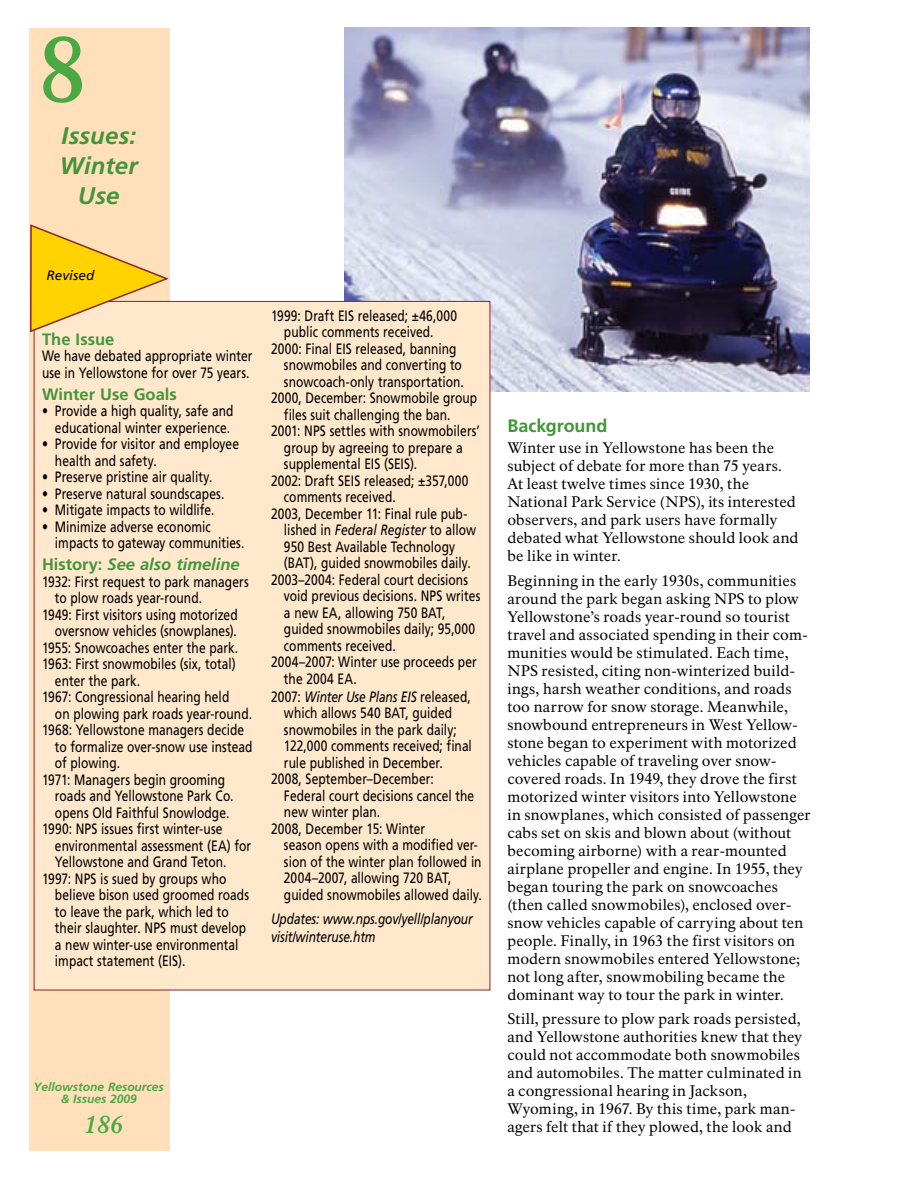
<style>
.page{position:relative;width:918px;height:1188px;background:#fff}
.page>*{position:absolute;margin:0;border:0;box-sizing:border-box;transform-origin:0 0}
.t1{font:700 90px "NPS Rawlinson OT";color:#4aa942}
.t2{font:italic 700 24px/30px "Frutiger LT Std";letter-spacing:.01em;color:#439539;text-align:center}
.t3{font:italic 700 24px "NPS Rawlinson OT";color:#4aa942}
.t4{font:700 18px "Frutiger LT Std";letter-spacing:-.005em;color:#439539}
.t5{font:italic 700 16.5px "Frutiger LT Std";color:#439539}
.t6{font:700 16.5px "Frutiger LT Std";color:#439539}
.t7{font:15px/16.5px "Frutiger LT Std";letter-spacing:.005em;color:#000;scale:.8 1}
.t8{font:15px/18px "NPS Rawlinson OT";letter-spacing:.01em;color:#000}
.t9{font:italic 15px/18px "Frutiger LT Std";letter-spacing:-.01em;color:#000;scale:.8 1}
.t10{font:italic 13.5px "Frutiger LT Std";letter-spacing:.01em;color:#000}
.t11{font:italic 700 12px/12px "Frutiger LT Std";color:#4aa942;text-align:center}
.s1{font-style:normal}
.s2{font-style:italic}
</style>
<div class="page">
<div style="left:29px;top:28px;width:140px;height:1123px;background:#ffe0bb"></div>
<img style="left:345px;top:27px;width:465px;height:364px">
<div style="left:34px;top:301px;width:456px;height:689px;background:#ffe8cc"></div>
<svg style="left:30px;top:224px;width:139px;height:109px"></svg>
<h1 class="t1" style="left:38px;top:16px;width:51px">8</h1>
<h2 class="t2" style="left:60px;top:121px;width:79px">Issues:<br>Winter<br>Use</h2>
<p class="t10" style="left:46px;top:267px;width:50px">Revised</p>
<p class="t6" style="left:42px;top:329px;width:74px">The Issue</p>
<p class="t7" style="left:42px;top:348px;width:265px">We have debated appropriate winter use in Yellowstone for over 75 years.</p>
<p class="t6" style="left:42px;top:384px;width:136px">Winter Use Goals</p>
<p class="t7" style="left:42px;top:403px;width:241px;text-align:right">• Provide a high quality, safe and educational winter experience.</p>
<p class="t7" style="left:55px;top:436px;width:232px;text-indent:-13px">• Provide for visitor and employee health and safety.</p>
<p class="t7" style="left:42px;top:469px;width:215px">• Preserve pristine air quality.</p>
<p class="t7" style="left:42px;top:485px;width:230px">• Preserve natural soundscapes.</p>
<p class="t7" style="left:42px;top:502px;width:217px">• Mitigate impacts to wildlife.</p>
<p class="t7" style="left:55px;top:518px;width:238px;text-indent:-13px">• Minimize adverse economic impacts to gateway communities.</p>
<p class="t5" style="left:42px;top:555px;width:199px"><span class="s1">History:</span> See also timeline</p>
<p class="t7" style="left:42px;top:573px;width:260px">1932: First request to park managers</p>
<p class="t7" style="left:55px;top:590px;width:185px">to plow roads year-round.</p>
<p class="t7" style="left:42px;top:606px;width:246px">1949: First visitors using motorized</p>
<p class="t7" style="left:55px;top:623px;width:229px">oversnow vehicles (snowplanes).</p>
<p class="t7" style="left:42px;top:639px;width:247px">1955: Snowcoaches enter the park.</p>
<p class="t7" style="left:42px;top:656px;width:244px">1963: First snowmobiles (six, total)</p>
<p class="t7" style="left:55px;top:672px;width:108px">enter the park.</p>
<p class="t7" style="left:42px;top:689px;width:236px">1967: Congressional hearing held</p>
<p class="t7" style="left:55px;top:705px;width:248px">on plowing park roads year-round.</p>
<p class="t7" style="left:42px;top:722px;width:254px">1968: Yellowstone managers decide</p>
<p class="t7" style="left:55px;top:738px;width:249px">to formalize over-snow use instead</p>
<p class="t7" style="left:55px;top:755px;width:83px">of plowing.</p>
<p class="t7" style="left:42px;top:771px;width:231px">1971: Managers begin grooming</p>
<p class="t7" style="left:55px;top:788px;width:225px">roads and Yellowstone Park Co.</p>
<p class="t7" style="left:55px;top:804px;width:220px">opens Old Faithful Snowlodge.</p>
<p class="t7" style="left:42px;top:821px;width:227px">1990: NPS issues first winter-use</p>
<p class="t7" style="left:55px;top:837px;width:247px">environmental assessment (EA) for</p>
<p class="t7" style="left:55px;top:854px;width:216px">Yellowstone and Grand Teton.</p>
<p class="t7" style="left:42px;top:870px;width:232px">1997: NPS is sued by groups who</p>
<p class="t7" style="left:55px;top:887px;width:244px">believe bison used groomed roads</p>
<p class="t7" style="left:55px;top:903px;width:219px">to leave the park, which led to</p>
<p class="t7" style="left:55px;top:920px;width:241px">their slaughter. NPS must develop</p>
<p class="t7" style="left:55px;top:936px;width:231px">a new winter-use environmental</p>
<p class="t7" style="left:55px;top:953px;width:165px">impact statement (EIS).</p>
<p class="t7" style="left:271px;top:307px;width:234px">1999: Draft EIS released; ±46,000</p>
<p class="t7" style="left:284px;top:324px;width:189px">public comments received.</p>
<p class="t7" style="left:271px;top:340px;width:233px">2000: Final EIS released, banning</p>
<p class="t7" style="left:284px;top:357px;width:224px">snowmobiles and converting to</p>
<p class="t7" style="left:284px;top:373px;width:226px">snowcoach-only transportation.</p>
<p class="t7" style="left:271px;top:390px;width:259px">2000, December: Snowmobile group</p>
<p class="t7" style="left:284px;top:406px;width:210px">files suit challenging the ban.</p>
<p class="t7" style="left:271px;top:423px;width:263px">2001: NPS settles with snowmobilers’</p>
<p class="t7" style="left:284px;top:439px;width:225px">group by agreeing to prepare a</p>
<p class="t7" style="left:284px;top:456px;width:168px">supplemental EIS (SEIS).</p>
<p class="t7" style="left:271px;top:472px;width:248px">2002: Draft SEIS released; ±357,000</p>
<p class="t7" style="left:284px;top:489px;width:141px">comments received.</p>
<p class="t7" style="left:271px;top:505px;width:247px">2003, December 11: Final rule pub-</p>
<p class="t7" style="left:284px;top:522px;width:242px">lished in <span class="s2">Federal Register</span> to allow</p>
<p class="t7" style="left:284px;top:538px;width:215px">950 Best Available Technology</p>
<p class="t7" style="left:284px;top:555px;width:235px">(BAT), guided snowmobiles daily.</p>
<p class="t7" style="left:271px;top:571px;width:248px">2003–2004: Federal court decisions</p>
<p class="t7" style="left:284px;top:588px;width:247px">void previous decisions. NPS writes</p>
<p class="t7" style="left:284px;top:604px;width:203px">a new EA, allowing 750 BAT,</p>
<p class="t7" style="left:284px;top:621px;width:241px">guided snowmobiles daily; 95,000</p>
<p class="t7" style="left:284px;top:637px;width:141px">comments received.</p>
<p class="t7" style="left:271px;top:654px;width:259px">2004–2007: Winter use proceeds per</p>
<p class="t7" style="left:284px;top:670px;width:93px">the 2004 EA.</p>
<p class="t9" style="left:271px;top:687px;width:251px"><span class="s1">2007:</span> Winter Use Plans EIS <span class="s1">released,</span></p>
<p class="t7" style="left:284px;top:705px;width:212px">which allows 540 BAT, guided</p>
<p class="t7" style="left:284px;top:721px;width:218px">snowmobiles in the park daily;</p>
<p class="t7" style="left:284px;top:738px;width:236px">122,000 comments received; final</p>
<p class="t7" style="left:284px;top:754px;width:200px">rule published in December.</p>
<p class="t7" style="left:271px;top:771px;width:205px">2008, September–December:</p>
<p class="t7" style="left:284px;top:787px;width:239px">Federal court decisions cancel the</p>
<p class="t7" style="left:284px;top:804px;width:122px">new winter plan.</p>
<p class="t7" style="left:271px;top:820px;width:194px">2008, December 15: Winter</p>
<p class="t7" style="left:284px;top:837px;width:244px">season opens with a modified ver-</p>
<p class="t7" style="left:284px;top:853px;width:249px">sion of the winter plan followed in</p>
<p class="t7" style="left:284px;top:870px;width:211px">2004–2007, allowing 720 BAT,</p>
<p class="t7" style="left:284px;top:886px;width:249px">guided snowmobiles allowed daily.</p>
<p class="t9" style="left:271px;top:910px;width:254px">Updates: www.nps.gov/yell/planyour visit/winteruse.htm</p>
<p class="t11" style="left:34px;top:1081px;width:132px">Yellowstone Resources &amp; Issues 2009</p>
<h2 class="t3" style="left:84px;top:1110px;width:41px">186</h2>
<p class="t4" style="left:507px;top:415px;width:102px">Background</p>
<p class="t8" style="left:507px;top:439px;width:293px">Winter use in Yellowstone has been the subject of debate for more than 75 years.<br>At least twelve times since 1930, the National Park Service (NPS), its interested observers, and park users have formally debated what Yellowstone should look and be like in winter.</p>
<p class="t8" style="left:507px;top:572px;width:305px">Beginning in the early 1930s, communities around the park began asking NPS to plow Yellowstone’s roads year-round so tourist travel and associated spending in their com&shy;munities would be stimulated. Each time, NPS resisted, citing non-winterized build&shy;ings, harsh weather conditions, and roads too narrow for snow storage. Meanwhile, snowbound entrepreneurs in West Yellow&shy;stone began to experiment with motorized vehicles capable of traveling over snow&shy;covered roads. In 1949, they drove the first motorized winter visitors into Yellowstone in snowplanes, which consisted of passenger cabs set on skis and blown about (without becoming airborne) with a rear-mounted airplane propeller and engine. In 1955, they began touring the park on snowcoaches (then called snowmobiles), enclosed over&shy;snow vehicles capable of carrying about ten people. Finally, in 1963 the first visitors on modern snowmobiles entered Yellowstone; not long after, snowmobiling became the dominant way to tour the park in winter.</p>
<p class="t8" style="left:507px;top:1010px;width:296px">Still, pressure to plow park roads persisted, and Yellowstone authorities knew that they could not accommodate both snowmobiles and automobiles. The matter culminated in a congressional hearing in Jackson, Wyoming, in 1967. By this time, park man&shy;agers felt that if they plowed, the look and</p>
</div>
